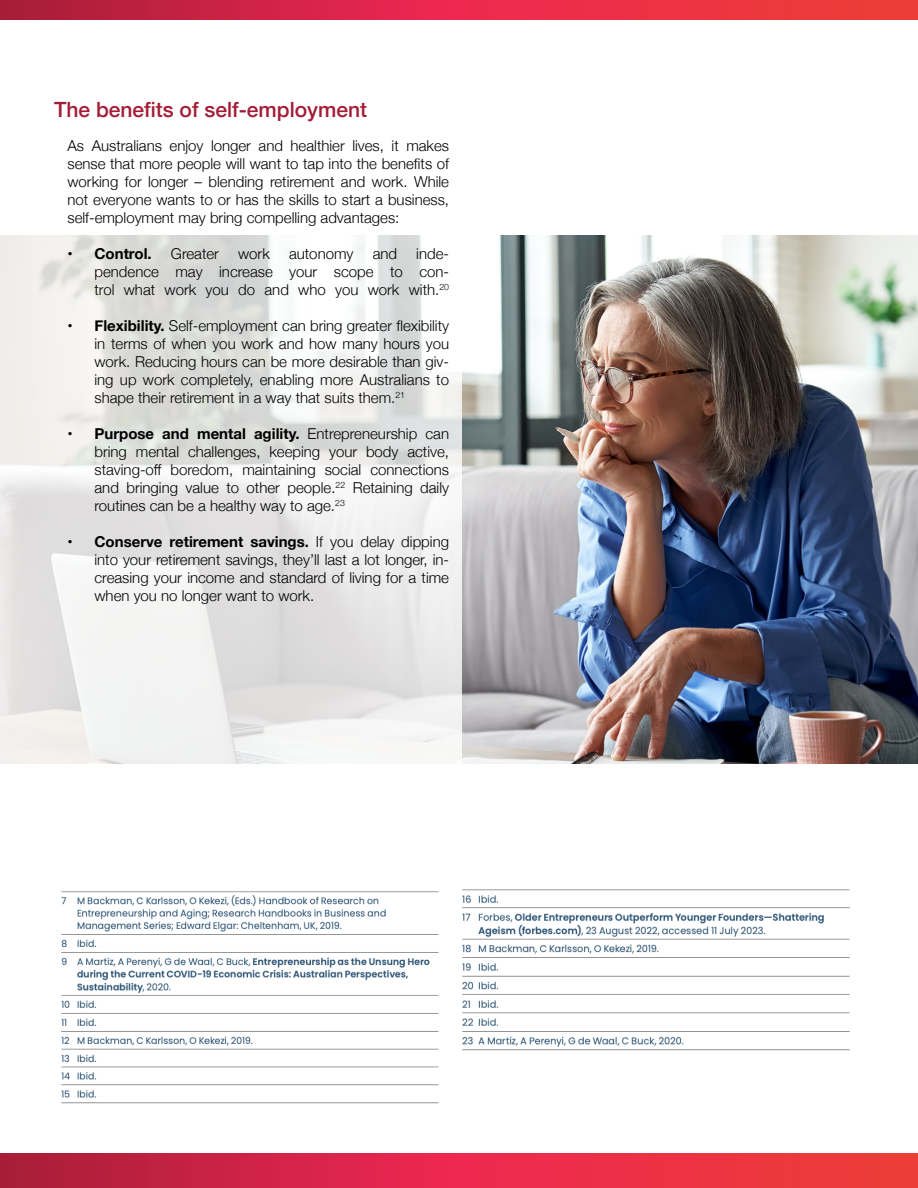
<style>
.page{position:relative;width:918px;height:1188px;background:#fff}
.page>*{position:absolute;margin:0;border:0;box-sizing:border-box;transform-origin:0 0}
.t1{font:500 21px "Helvetica Neue";color:#a41d36}
.t2{font:300 15px/18px "Helvetica Neue";color:#000;text-align:justify}
.t3{font:700 15px "Helvetica Neue";color:#000}
.s1{font-weight:700}
</style>
<div class="page">
<svg style="left:0;top:0;width:918px;height:20px;background:#dc2a43"></svg>
<img style="left:61px;top:891px;width:378px;height:213px">
<img style="left:462px;top:889px;width:388px;height:162px">
<svg style="left:0;top:1153px;width:918px;height:35px;background:#dc2a43"></svg>
<img style="left:462px;top:236px;width:456px;height:527px">
<svg style="left:0;top:235px;width:462px;height:529px"></svg>
<p class="t1" style="left:54px;top:93px;width:315px">The benefits of self-employment</p>
<p class="t2" style="left:68px;top:136px;width:383px">As Australians enjoy longer and healthier lives, it makes sense that more people will want to tap into the benefits of working for longer – blending retirement and work. While not everyone wants to or has the skills to start a business, self-employment may bring compelling advantages:</p>
<p class="t3" style="left:68px;top:242px;width:86px">• Control.</p>
<p class="t2" style="left:171px;top:244px;width:50px">Greater</p>
<p class="t2" style="left:238px;top:244px;width:33px">work</p>
<p class="t2" style="left:289px;top:244px;width:66px">autonomy</p>
<p class="t2" style="left:373px;top:244px;width:26px">and</p>
<p class="t2" style="left:94px;top:244px;width:356px;text-indent:322px">inde&shy;pendence may increase your scope to con&shy;trol what work you do and who you work with.<sup>20</sup></p>
<p class="t2" style="left:94px;top:316px;width:356px;text-indent:-27px"><span class="s1">• Flexibility.</span> Self-employment can bring greater flexibility in terms of when you work and how many hours you work. Reducing hours can be more desirable than giv&shy;ing up work completely, enabling more Australians to shape their retirement in a way that suits them.<sup>21</sup></p>
<p class="t2" style="left:94px;top:424px;width:356px;text-indent:-27px"><span class="s1">• Purpose and mental agility.</span> Entrepreneurship can bring mental challenges, keeping your body active, staving-off boredom, maintaining social connections and bringing value to other people.<sup>22</sup> Retaining daily routines can be a healthy way to age.<sup>23</sup></p>
<p class="t2" style="left:94px;top:532px;width:356px;text-indent:-27px"><span class="s1">• Conserve retirement savings.</span> If you delay dipping into your retirement savings, they’ll last a lot longer, in&shy;creasing your income and standard of living for a time when you no longer want to work.</p>
</div>
